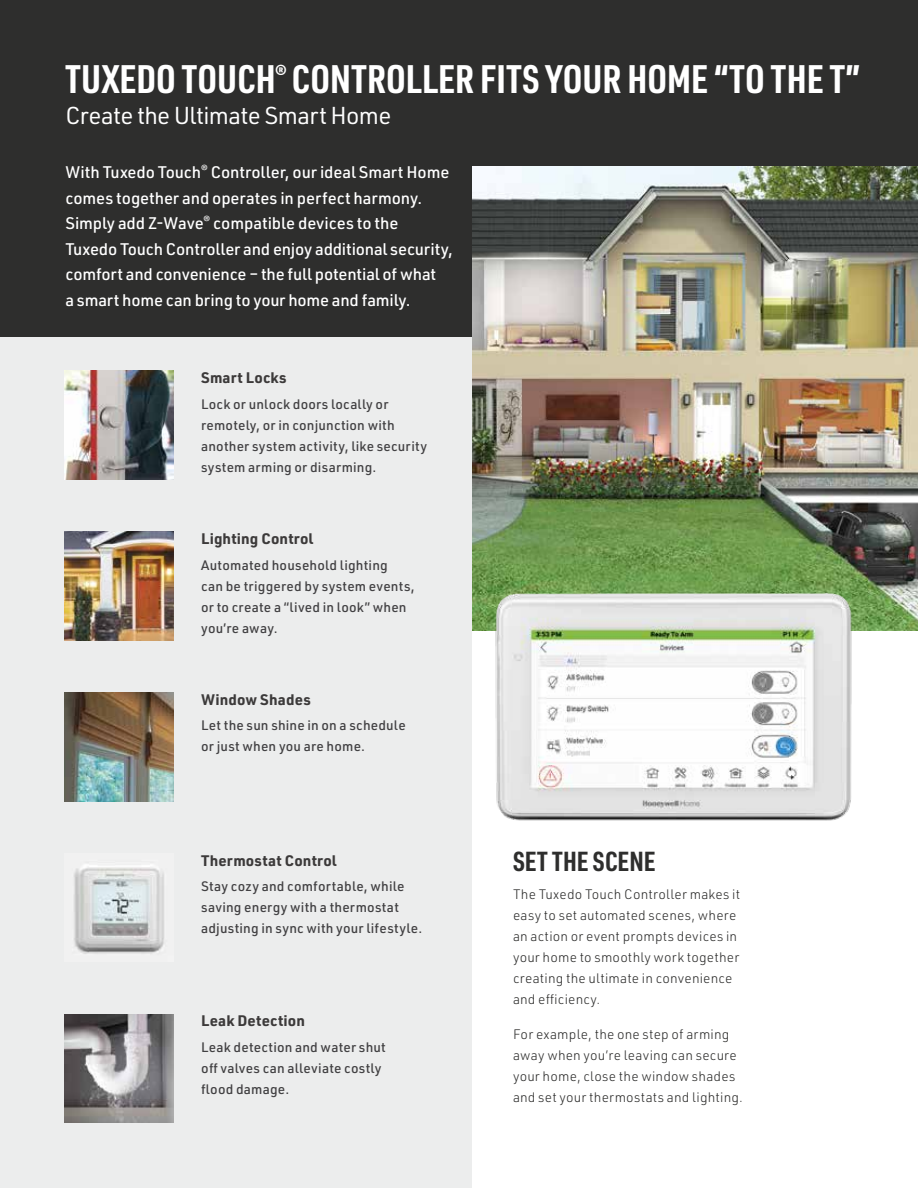
<style>
.page{position:relative;width:918px;height:1188px;background:#eceded}
.page>*{position:absolute;margin:0;border:0;box-sizing:border-box;transform-origin:0 0}
.t1{font:700 39px "URWDIN Cond";color:#fff}
.t2{font:700 27px "URWDIN Cond";color:#2e2e2d}
.t3{font:24px "URWDIN";letter-spacing:-.025em;color:#fff}
.t4{font:700 17.55px "URWDIN Cond";color:#fff}
.t5{font:500 16.5px/25.5px "URWDIN";letter-spacing:-.01em;color:#fff}
.t6{font:700 15px "URWDIN";letter-spacing:.015em;color:#3c3a3a}
.t7{font:500 13.5px/21px "URWDIN";letter-spacing:.015em;color:#414042}
.t8{font:300 13.5px/21px "URWDIN";letter-spacing:.015em;color:#2e2e2d}
</style>
<div class="page">
<div style="left:0;top:0;width:918px;height:336px;background:#2e2e2d"></div>
<img style="left:65px;top:371px;width:108px;height:108px">
<img style="left:65px;top:532px;width:108px;height:108px">
<img style="left:65px;top:693px;width:108px;height:108px">
<img style="left:74px;top:864px;width:90px;height:90px">
<img style="left:65px;top:1014px;width:108px;height:109px">
<img style="left:472px;top:167px;width:446px;height:464px">
<div style="left:472px;top:631px;width:446px;height:557px;background:#fff"></div>
<img style="left:487px;top:584px;width:369px;height:237px">
<p class="t4" style="left:276px;top:62px;width:13px">®</p>
<h1 class="t1" style="left:65px;top:53px;width:796px">TUXEDO TOUCH CONTROLLER FITS YOUR HOME “TO THE T”</h1>
<h3 class="t3" style="left:65px;top:99px;width:327px">Create the Ultimate Smart Home</h3>
<p class="t5" style="left:65px;top:159px;width:389px">With Tuxedo Touch<sup>®</sup> Controller, our ideal Smart Home comes together and operates in perfect harmony.<br>Simply add Z-Wave<sup>®</sup> compatible devices to the Tuxedo Touch Controller and enjoy additional security, comfort and convenience – the full potential of what<br>a smart home can bring to your home and family.</p>
<p class="t6" style="left:201px;top:368px;width:87px">Smart Locks</p>
<p class="t7" style="left:201px;top:393px;width:227px">Lock or unlock doors locally or remotely, or in conjunction with another system activity, like security system arming or disarming.</p>
<p class="t6" style="left:201px;top:529px;width:114px">Lighting Control</p>
<p class="t7" style="left:201px;top:554px;width:215px">Automated household lighting<br>can be triggered by system events, or to create a “lived in look” when you’re away.</p>
<p class="t6" style="left:201px;top:689px;width:111px">Window Shades</p>
<p class="t7" style="left:201px;top:715px;width:206px">Let the sun shine in on a schedule or just when you are home.</p>
<p class="t6" style="left:201px;top:850px;width:137px">Thermostat Control</p>
<p class="t7" style="left:201px;top:875px;width:223px">Stay cozy and comfortable, while saving energy with a thermostat adjusting in sync with your lifestyle.</p>
<p class="t6" style="left:201px;top:1011px;width:105px">Leak Detection</p>
<p class="t7" style="left:201px;top:1036px;width:186px">Leak detection and water shut off valves can alleviate costly flood damage.</p>
<h2 class="t2" style="left:513px;top:843px;width:144px">SET THE SCENE</h2>
<p class="t8" style="left:513px;top:884px;width:229px">The Tuxedo Touch Controller makes it easy to set automated scenes, where an action or event prompts devices in your home to smoothly work together creating the ultimate in convenience and efficiency.</p>
<p class="t8" style="left:513px;top:1023px;width:232px">For example, the one step of arming away when you’re leaving can secure your home, close the window shades and set your thermostats and lighting.</p>
</div>
